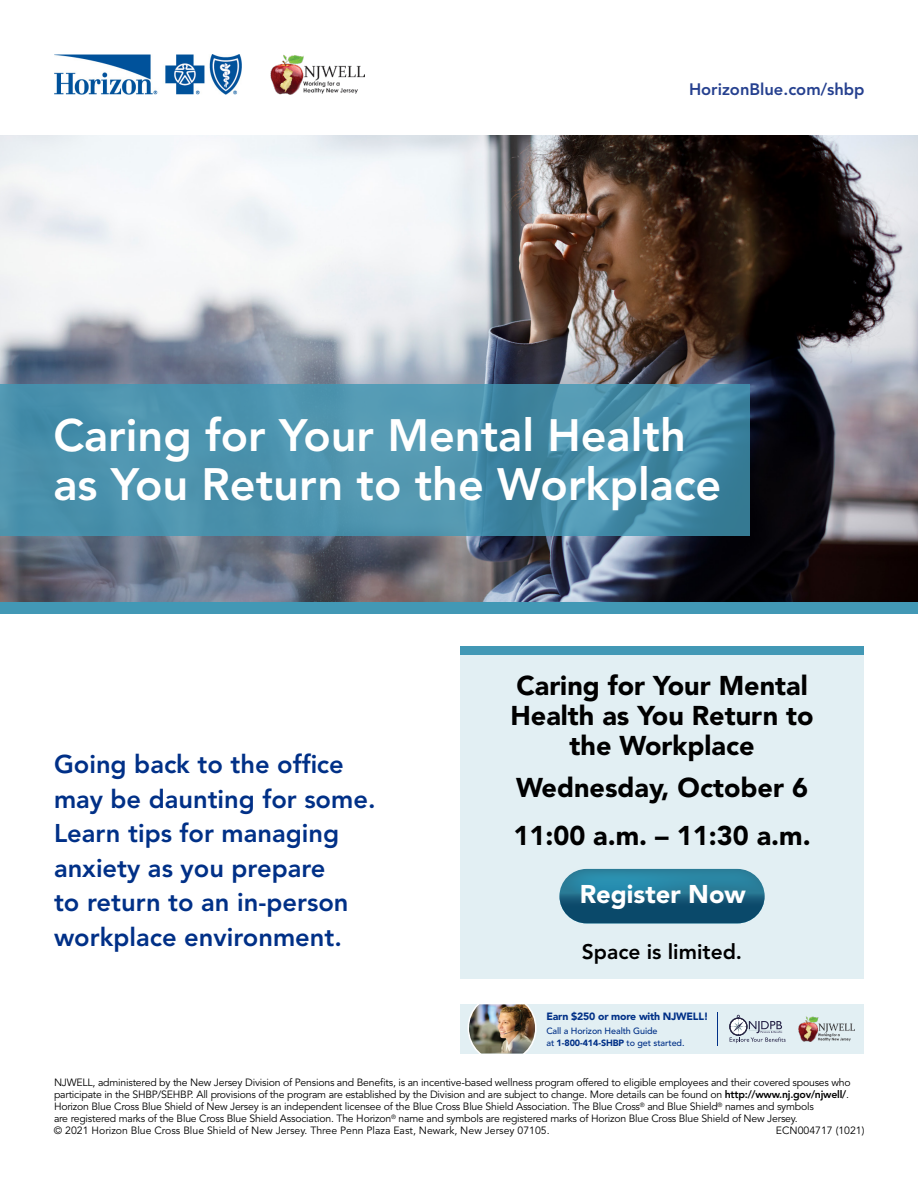
<style>
.page{position:relative;width:918px;height:1188px;background:#fff}
.page>*{position:absolute;margin:0;border:0;box-sizing:border-box;transform-origin:0 0}
.t1{font:800 45px/49.5px "Avenir";color:#fff}
.t2{font:900 27px/30px "Avenir";color:#000;text-align:center}
.t3{font:800 25.5px/34.5px "Avenir";color:#003087}
.t4{font:900 25.5px "Avenir";color:#fff}
.t5{font:800 21px "Avenir";color:#000}
.t6{font:800 16.5px "Avenir";color:#25408f}
.t7{font:10.5px/12px "Avenir";letter-spacing:-.02em;color:#000}
.t8{font:900 10.5px "Avenir";letter-spacing:-.02em;color:#003087}
.t9{font:10.5px "Avenir";color:#000}
.t10{font:500 9px/12px "Avenir";letter-spacing:-.01em;color:#003087}
.s1{font-weight:900}
.s2{font-weight:800}
</style>
<div class="page">
<img style="left:54px;top:54px;width:187px;height:40px">
<img style="left:271px;top:54px;width:93px;height:41px">
<img style="left:0;top:135px;width:918px;height:467px">
<svg style="left:0;top:384px;width:750px;height:152px;background:#4a91ac"></svg>
<div style="left:0;top:602px;width:918px;height:11px;background:#4298b5"></div>
<div style="left:460px;top:655px;width:404px;height:324px;background:#e2eff3"></div>
<div style="left:460px;top:646px;width:404px;height:9px;background:#4298b5"></div>
<div style="left:460px;top:1004px;width:404px;height:50px;background:#e2eff3"></div>
<img style="left:468px;top:1004px;width:69px;height:50px">
<svg style="left:559px;top:893px;width:206px;height:30px;background:#1a5574"></svg>
<img style="left:562px;top:870px;width:200px;height:29px">
<hr style="left:717px;top:1012px;width:1px;height:34px;background:#003087">
<svg style="left:729px;top:1015px;width:57px;height:28px"></svg>
<img style="left:798px;top:1017px;width:57px;height:24px">
<h3 class="t6" style="left:689px;top:79px;width:177px">HorizonBlue.com/shbp</h3>
<h1 class="t1" style="left:53px;top:410px;width:670px">Caring for Your Mental Health as You Return to the Workplace</h1>
<h3 class="t3" style="left:54px;top:747px;width:323px">Going back to the office may be daunting for some.<br>Learn tips for managing anxiety as you prepare<br>to return to an in-person workplace environment.</h3>
<h2 class="t2" style="left:510px;top:670px;width:305px">Caring for Your Mental<br>Health as You Return to the Workplace</h2>
<h2 class="t2" style="left:513px;top:763px;width:299px;line-height:48px;text-align:left">Wednesday, October 6<br>11:00 a.m. – 11:30 a.m.</h2>
<h3 class="t4" style="left:580px;top:879px;width:168px">Register Now</h3>
<h3 class="t5" style="left:582px;top:940px;width:162px">Space is limited.</h3>
<p class="t8" style="left:546px;top:1010px;width:164px">Earn $250 or more with NJWELL!</p>
<p class="t10" style="left:546px;top:1025px;width:140px">Call a Horizon Health Guide<br>at <span class="s1">1-800-414-SHBP</span> to get started.</p>
<p class="t7" style="left:54px;top:1077px;width:798px">NJWELL, administered by the New Jersey Division of Pensions and Benefits, is an incentive-based wellness program offered to eligible employees and their covered spouses who participate in the SHBP/SEHBP. All provisions of the program are established by the Division and are subject to change. More details can be found on <span class="s2">http://www.nj.gov/njwell/</span>.<br>Horizon Blue Cross Blue Shield of New Jersey is an independent licensee of the Blue Cross Blue Shield Association. The Blue Cross<sup>®</sup> and Blue Shield<sup>®</sup> names and symbols<br>are registered marks of the Blue Cross Blue Shield Association. The Horizon<sup>®</sup> name and symbols are registered marks of Horizon Blue Cross Blue Shield of New Jersey.<br>© 2021 Horizon Blue Cross Blue Shield of New Jersey. Three Penn Plaza East, Newark, New Jersey 07105.</p>
<p class="t9" style="left:776px;top:1125px;width:90px">ECN004717 (1021)</p>
</div>
